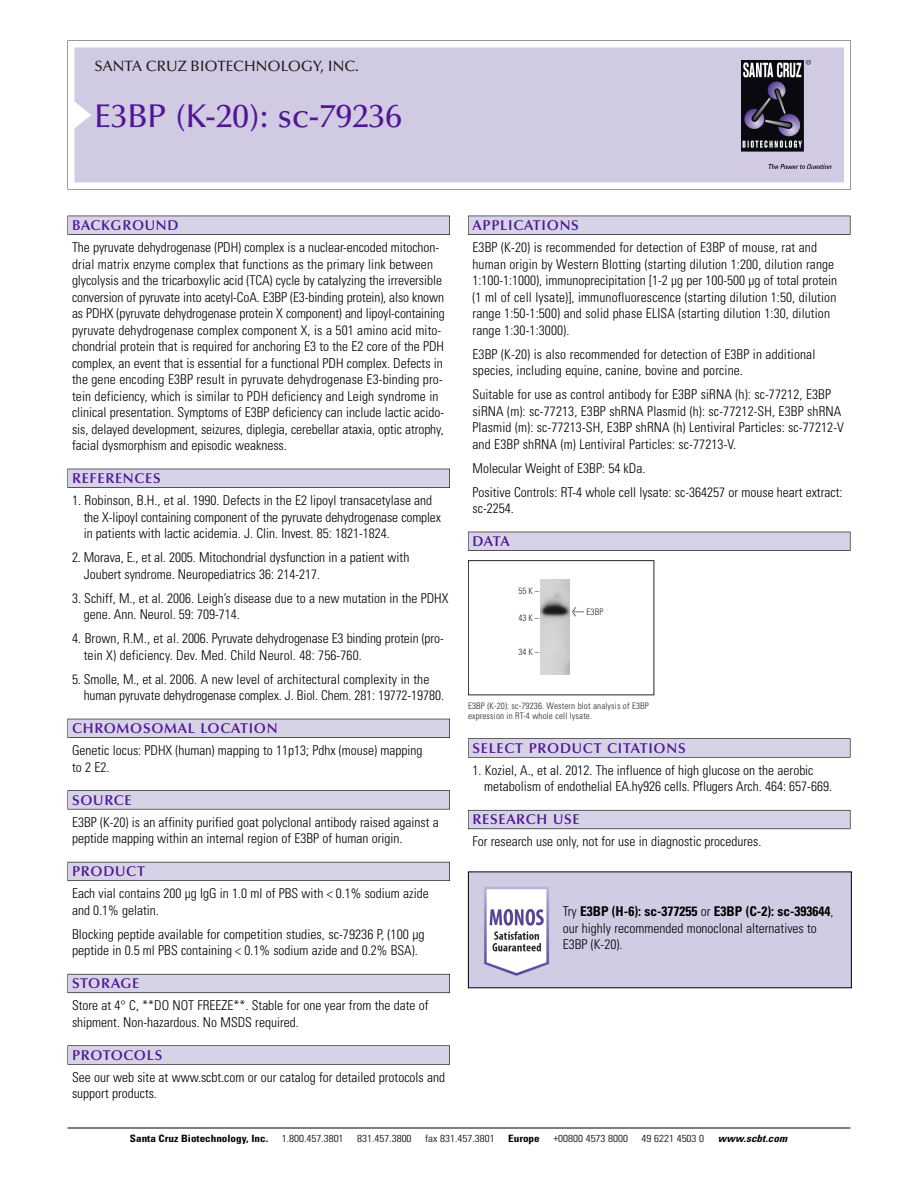
<style>
.page{position:relative;width:918px;height:1188px;background:#fff}
.page>*{position:absolute;margin:0;border:0;box-sizing:border-box;transform-origin:0 0}
.t1{font:500 33px "Optima";color:#511695}
.t2{font:500 15px "Optima";color:#231f20}
.t3{font:600 14.25px "Optima";letter-spacing:.05em;color:#511695}
.t4{font:300 condensed 13.5px/16.5px "Univers";color:#000}
.t5{font:300 condensed 10.2px "Univers";color:#000;scale:1.1 1}
.t6{font:700 condensed 10.2px "Univers";color:#000;scale:1.1 1}
.t7{font:italic 700 condensed 10.2px "Univers";letter-spacing:.005em;color:#000;scale:1.1 1}
.t8{font:9px/10.5px "Univers Condensed Light+YNZITL";letter-spacing:.015em;color:#272627}
.s1{font-family:"Meta Plus Book Roman+RUAIJY";font-size:10.5px}
.s2{font-weight:700}
</style>
<div class="page">
<svg style="left:68px;top:40px;width:783px;height:149px"></svg>
<div style="left:74px;top:47px;width:770px;height:135px;background:#d1cae3"></div>
<img style="left:741px;top:60px;width:90px;height:108px">
<div style="left:68px;top:216px;width:382px;height:19px;background:#525155"></div>
<div style="left:68px;top:216px;width:381px;height:18px;background:#d7d3e7"></div>
<div style="left:68px;top:469px;width:382px;height:19px;background:#515055"></div>
<div style="left:68px;top:469px;width:381px;height:18px;background:#d7d3e7"></div>
<div style="left:68px;top:719px;width:382px;height:19px;background:#525158"></div>
<div style="left:68px;top:719px;width:381px;height:18px;background:#d7d3e7"></div>
<div style="left:68px;top:790px;width:382px;height:19px;background:#575759"></div>
<div style="left:68px;top:791px;width:381px;height:18px;background:#d7d3e7"></div>
<div style="left:68px;top:862px;width:382px;height:19px;background:#5b5a62"></div>
<div style="left:68px;top:862px;width:381px;height:18px;background:#d7d3e7"></div>
<div style="left:68px;top:974px;width:382px;height:19px;background:#66646e"></div>
<div style="left:68px;top:974px;width:381px;height:18px;background:#d7d3e7"></div>
<div style="left:68px;top:1045px;width:382px;height:20px;background:#616161"></div>
<div style="left:68px;top:1046px;width:381px;height:18px;background:#d7d3e7"></div>
<div style="left:468px;top:216px;width:382px;height:19px;background:#525155"></div>
<div style="left:468px;top:216px;width:382px;height:18px;background:#d7d3e7"></div>
<div style="left:468px;top:532px;width:382px;height:19px;background:#515055"></div>
<div style="left:468px;top:532px;width:382px;height:18px;background:#d7d3e7"></div>
<div style="left:468px;top:738px;width:382px;height:20px;background:#666667"></div>
<div style="left:468px;top:739px;width:382px;height:18px;background:#d7d3e7"></div>
<div style="left:468px;top:810px;width:382px;height:19px;background:#66646d"></div>
<div style="left:468px;top:811px;width:382px;height:18px;background:#d7d3e7"></div>
<hr style="left:68px;top:1128px;width:782px;height:1px;background:#000">
<div style="left:468px;top:560px;width:186px;height:135px;border:1px solid #272627"></div>
<img style="left:540px;top:580px;width:30px;height:95px">
<img style="left:470px;top:874px;width:380px;height:112px">
<p class="t2" style="left:94px;top:61px;width:266px">SANTA CRUZ BIOTECHNOLOGY, INC.</p>
<h1 class="t1" style="left:94px;top:103px;width:309px">E3BP (K-20): sc-79236</h1>
<p class="t3" style="left:72px;top:219px;width:108px">BACKGROUND</p>
<p class="t4" style="left:72px;top:240px;width:374px">The pyruvate dehydrogenase (PDH) complex is a nuclear-encoded mitochon&shy;drial matrix enzyme complex that functions as the primary link between glycolysis and the tricarboxylic acid (TCA) cycle by catalyzing the irreversible conversion of pyruvate into acetyl-CoA. E3BP (E3-binding protein), also known as PDHX (pyruvate dehydrogenase protein X component) and lipoyl-containing pyruvate dehydrogenase complex component X, is a 501 amino acid mito&shy;chondrial protein that is required for anchoring E3 to the E2 core of the PDH complex, an event that is essential for a functional PDH complex. Defects in the gene encoding E3BP result in pyruvate dehydrogenase E3-binding pro&shy;tein deficiency, which is similar to PDH deficiency and Leigh syndrome in clinical presentation. Symptoms of E3BP deficiency can include lactic acido&shy;sis, delayed development, seizures, diplegia, cerebellar ataxia, optic atrophy, facial dysmorphism and episodic weakness.</p>
<p class="t3" style="left:72px;top:473px;width:90px">REFERENCES</p>
<p class="t4" style="left:84px;top:493px;width:359px;text-indent:-12px">1. Robinson, B.H., et al. 1990. Defects in the E2 lipoyl transacetylase and the X-lipoyl containing component of the pyruvate dehydrogenase complex in patients with lactic acidemia. J. Clin. Invest. 85: 1821-1824.</p>
<p class="t4" style="left:84px;top:550px;width:327px;text-indent:-12px">2. Morava, E., et al. 2005. Mitochondrial dysfunction in a patient with<br>Joubert syndrome. Neuropediatrics 36: 214-217.</p>
<p class="t4" style="left:84px;top:591px;width:366px;text-indent:-12px">3. Schiff, M., et al. 2006. Leigh’s disease due to a new mutation in the PDHX gene. Ann. Neurol. 59: 709-714.</p>
<p class="t4" style="left:84px;top:631px;width:362px;text-indent:-12px">4. Brown, R.M., et al. 2006. Pyruvate dehydrogenase E3 binding protein (pro&shy;tein X) deficiency. Dev. Med. Child Neurol. 48: 756-760.</p>
<p class="t4" style="left:84px;top:672px;width:362px;text-indent:-12px">5. Smolle, M., et al. 2006. A new level of architectural complexity in the human pyruvate dehydrogenase complex. J. Biol. Chem. 281: 19772-19780.</p>
<p class="t3" style="left:72px;top:723px;width:207px">CHROMOSOMAL LOCATION</p>
<p class="t4" style="left:72px;top:743px;width:352px">Genetic locus: PDHX (human) mapping to 11p13; Pdhx (mouse) mapping to 2 E2.</p>
<p class="t3" style="left:72px;top:794px;width:61px">SOURCE</p>
<p class="t4" style="left:72px;top:815px;width:368px">E3BP (K-20) is an affinity purified goat polyclonal antibody raised against a peptide mapping within an internal region of E3BP of human origin.</p>
<p class="t3" style="left:72px;top:866px;width:74px">PRODUCT</p>
<p class="t4" style="left:72px;top:886px;width:358px">Each vial contains 200 µg IgG in 1.0 ml of PBS with &lt; 0.1% sodium azide and 0.1% gelatin.</p>
<p class="t4" style="left:72px;top:927px;width:354px">Blocking peptide available for competition studies, sc-79236 P, (100 µg peptide in 0.5 ml PBS containing &lt; 0.1% sodium azide and 0.2% BSA).</p>
<p class="t3" style="left:72px;top:978px;width:69px">STORAGE</p>
<p class="t4" style="left:72px;top:998px;width:358px">Store at 4° C, **DO NOT FREEZE**. Stable for one year from the date of shipment. Non-hazardous. No MSDS required.</p>
<p class="t3" style="left:72px;top:1049px;width:92px">PROTOCOLS</p>
<p class="t4" style="left:72px;top:1070px;width:375px">See our web site at www.scbt.com or our catalog for detailed protocols and support products.</p>
<p class="t3" style="left:473px;top:219px;width:108px">APPLICATIONS</p>
<p class="t4" style="left:473px;top:240px;width:366px">E3BP (K-20) is recommended for detection of E3BP of mouse, rat and human origin by Western Blotting (starting dilution 1:200, dilution range 1:100-1:1000), immunoprecipitation [1-2 µg per 100-500 µg of total protein (1 ml of cell lysate)], immunofluorescence (starting dilution 1:50, dilution range 1:50-1:500) and solid phase ELISA (starting dilution 1:30, dilution range 1:30-1:3000).</p>
<p class="t4" style="left:473px;top:347px;width:344px">E3BP (K-20) is also recommended for detection of E3BP in additional species, including equine, canine, bovine and porcine.</p>
<p class="t4" style="left:473px;top:387px;width:373px">Suitable for use as control antibody for E3BP siRNA (h): sc-77212, E3BP siRNA (m): sc-77213, E3BP shRNA Plasmid (h): sc-77212-SH, E3BP shRNA Plasmid (m): sc-77213-SH, E3BP shRNA (h) Lentiviral Particles: sc-77212-V and E3BP shRNA (m) Lentiviral Particles: sc-77213-V.</p>
<p class="t4" style="left:473px;top:457px;width:371px;line-height:24px">Molecular Weight of E3BP: 54 kDa.<br>Positive Controls: RT-4 whole cell lysate: sc-364257 or mouse heart extract:</p>
<p class="t4" style="left:473px;top:501px;width:43px">sc-2254.</p>
<p class="t3" style="left:473px;top:536px;width:39px">DATA</p>
<p class="t8" style="left:518px;top:586px;width:22px">55K–</p>
<p class="t8" style="left:518px;top:613px;width:22px">43K–</p>
<p class="t8" style="left:518px;top:647px;width:22px">34K–</p>
<p class="t8" style="left:572px;top:607px;width:33px"><span class="s1">&lt;</span> E3BP</p>
<p class="t8" style="left:468px;top:701px;width:182px">E3BP (K-20): sc-79236. Western blot analysis of E3BP expression in RT-4 whole cell lysate.</p>
<p class="t3" style="left:473px;top:742px;width:215px">SELECT PRODUCT CITATIONS</p>
<p class="t4" style="left:484px;top:763px;width:349px;text-indent:-12px">1. Koziel, A., et al. 2012. The influence of high glucose on the aerobic metabolism of endothelial EA.hy926 cells. Pflugers Arch. 464: 657-669.</p>
<p class="t3" style="left:473px;top:814px;width:109px">RESEARCH USE</p>
<p class="t4" style="left:473px;top:835px;width:290px">For research use only, not for use in diagnostic procedures.</p>
<p class="t4" style="left:563px;top:904px;width:272px">Try <span class="s2">E3BP (H-6): sc-377255</span> or <span class="s2">E3BP (C-2): sc-393644</span>, our highly recommended monoclonal alternatives to<br>E3BP (K-20).</p>
<p class="t6" style="left:130px;top:1135px;width:127px">Santa Cruz Biotechnology, Inc.</p>
<p class="t5" style="left:282px;top:1135px;width:58px">1.800.457.3801</p>
<p class="t5" style="left:357px;top:1135px;width:51px">831.457.3800</p>
<p class="t5" style="left:425px;top:1135px;width:65px">fax 831.457.3801</p>
<p class="t6" style="left:508px;top:1135px;width:30px">Europe</p>
<p class="t5" style="left:553px;top:1135px;width:69px">+00800 4573 8000</p>
<p class="t5" style="left:642px;top:1135px;width:58px">49 6221 4503 0</p>
<p class="t7" style="left:718px;top:1135px;width:64px">www.scbt.com</p>
</div>
